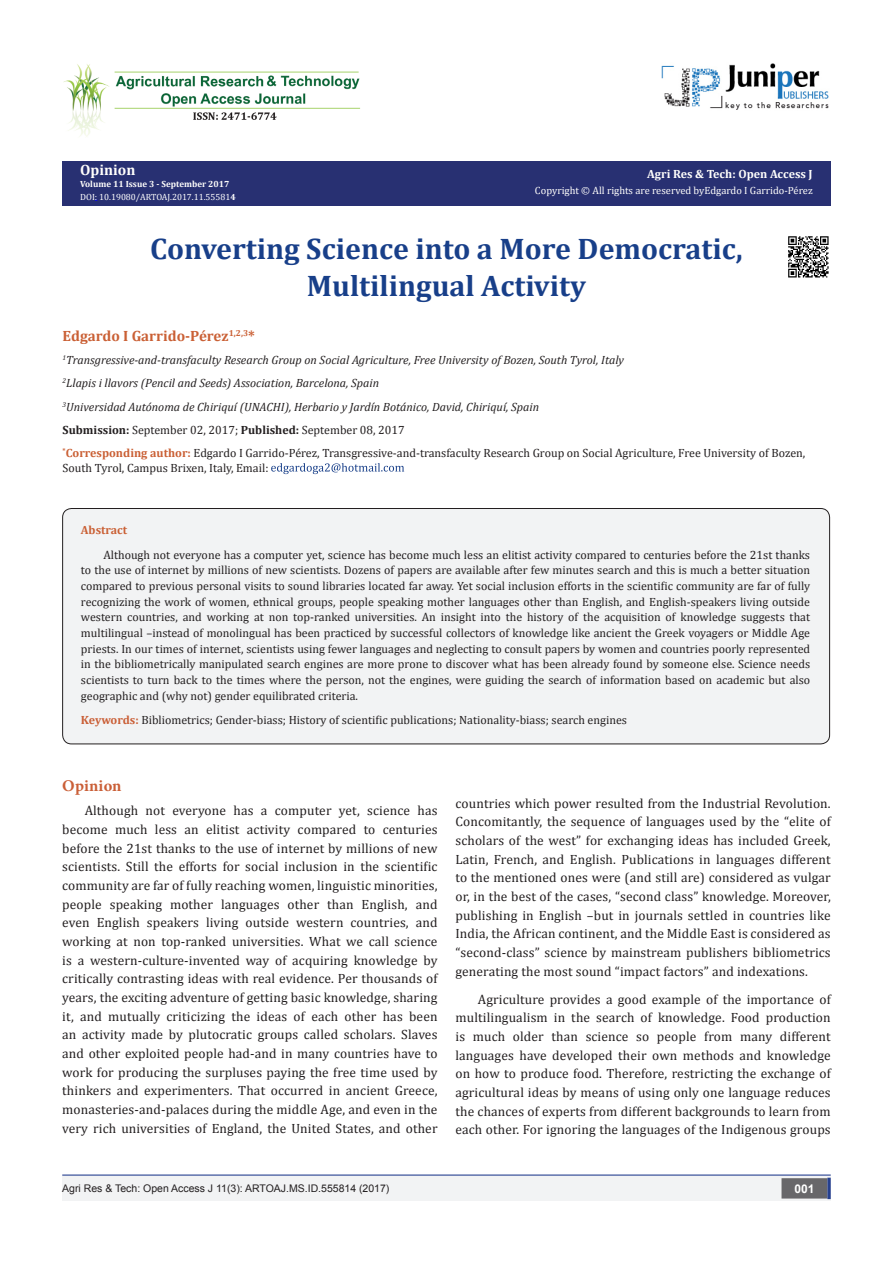
<style>
.page{position:relative;width:893px;height:1263px;background:#fff}
.page>*{position:absolute;margin:0;border:0;box-sizing:border-box;transform-origin:0 0}
.t1{font:700 29.85px/37.3px "Cambria";color:#183f89;text-align:center}
.t2{font:700 16.5px "Minion Pro";letter-spacing:.01em;color:#ca5f37}
.t3{font:700 15px "Cambria";color:#ca6035}
.t4{font:700 15px "Cambria";color:#fffefc}
.List_Paragraph{font:13.5px/18.8px "Cambria";letter-spacing:.01em;color:#231f20;text-align:justify}
.t5{font:12px/15.8px "Cambria";color:#231f20}
.t6{font:italic 12px "Cambria";color:#231f20}
.t7{font:700 12px "Cambria";color:#fffefc}
.t8{font:700 12px "Cambria";color:#ca6035}
.t9{font:700 12px "Arial";color:#fff}
.t10{font:10.5px "Arial";color:#231f20}
.t11{font:10.5px "Cambria";color:#fffefc}
.t12{font:9px "Cambria";color:#fff}
.t13{font:700 9px "Cambria";color:#fffefc}
.s1{font-weight:700}
.s2{font-weight:700;color:#ca6035}
.s3{font-weight:700;color:#ca5f37}
</style>
<div class="page">
<svg style="left:271px;top:463px;width:133px;height:11px"></svg>
<div style="left:62px;top:1176px;width:441px;height:25px;background:#f2f3f4"></div>
<div style="left:503px;top:1176px;width:328px;height:25px;background:#f2f3f4"></div>
<div style="left:782px;top:1179px;width:45px;height:19px;background:#68676a"></div>
<div style="left:781px;top:1178px;width:46px;height:20px;border:2px solid #68676a"></div>
<svg style="left:827px;top:1178px;width:4px;height:21px"></svg>
<img style="left:661px;top:63px;width:168px;height:47px">
<img style="left:64px;top:64px;width:296px;height:73px">
<div style="left:62px;top:161px;width:769px;height:44px;background:#283072"></div>
<hr style="left:62px;top:1174px;width:769px;height:2px;background:#253f8e">
<div style="left:63px;top:508px;width:767px;height:236px;background:#f2f3f4;border-radius:9px"></div>
<div style="left:62px;top:508px;width:768px;height:236px;border:1px solid #231f20;border-radius:9px"></div>
<img style="left:788px;top:236px;width:41px;height:42px">
<p class="t4" style="left:80px;top:159px;width:57px">Opinion</p>
<p class="t13" style="left:80px;top:178px;width:151px">Volume 11 Issue 3 - September 2017</p>
<p class="t12" style="left:80px;top:191px;width:157px">DOI: 10.19080/ARTOAJ.2017.11.55581<span class="s1">4</span></p>
<p class="t7" style="left:647px;top:166px;width:167px">Agri Res &amp; Tech: Open Access J</p>
<p class="t11" style="left:535px;top:184px;width:279px">Copyright © All rights are reserved byEdgardo I Garrido-Pérez</p>
<p class="t1" style="left:150px;top:229px;width:594px">Converting Science into a More Democratic,<br>Multilingual Activity</p>
<p class="t3" style="left:63px;top:325px;width:194px">Edgardo I Garrido-Pérez<sup>1,2,3</sup>*</p>
<p class="t6" style="left:63px;top:351px;width:563px"><sup>1</sup>Transgressive-and-transfaculty Research Group on Social Agriculture, Free University of Bozen, South Tyrol, Italy</p>
<p class="t6" style="left:63px;top:375px;width:318px"><sup>2</sup>Llapis i llavors (Pencil and Seeds) Association, Barcelona, Spain</p>
<p class="t6" style="left:63px;top:398px;width:478px"><sup>3</sup>Universidad Autónoma de Chiriquí (UNACHI), Herbario y Jardín Botánico, David, Chiriquí, Spain</p>
<p class="t5" style="left:63px;top:422px;width:344px"><span class="s1">Submission:</span> September 02, 2017; <span class="s1">Published:</span> September 08, 2017</p>
<p class="t5" style="left:63px;top:446px;width:744px;line-height:14.4px"><sup>*</sup><span class="s2">Corresponding author:</span> Edgardo I Garrido-Pérez, Transgressive-and-transfaculty Research Group on Social Agriculture, Free University of Bozen,<br>South Tyrol, Campus Brixen, Italy, Email:</p>
<p class="t8" style="left:81px;top:521px;width:48px">Abstract</p>
<p class="t5" style="left:81px;top:546px;width:731px;text-align:justify;text-indent:22px">Although not everyone has a computer yet, science has become much less an elitist activity compared to centuries before the 21st thanks to the use of internet by millions of new scientists. Dozens of papers are available after few minutes search and this is much a better situation compared to previous personal visits to sound libraries located far away. Yet social inclusion efforts in the scientific community are far of fully recognizing the work of women, ethnical groups, people speaking mother languages other than English, and English-speakers living outside western countries, and working at non top-ranked universities. An insight into the history of the acquisition of knowledge suggests that multilingual –instead of monolingual has been practiced by successful collectors of knowledge like ancient the Greek voyagers or Middle Age priests. In our times of internet, scientists using fewer languages and neglecting to consult papers by women and countries poorly represented in the bibliometrically manipulated search engines are more prone to discover what has been already found by someone else. Science needs scientists to turn back to the times where the person, not the engines, were guiding the search of information based on academic but also geographic and (why not) gender equilibrated criteria.</p>
<p class="t5" style="left:81px;top:712px;width:548px"><span class="s3">Keywords:</span> Bibliometrics; Gender-biass; History of scientific publications; Nationality-biass; search engines</p>
<p class="t2" style="left:62px;top:774px;width:61px">Opinion</p>
<p class="List_Paragraph" style="left:62px;top:801px;width:377px;text-indent:22px">Although not everyone has a computer yet, science has become much less an elitist activity compared to centuries before the 21st thanks to the use of internet by millions of new scientists. Still the efforts for social inclusion in the scientific community are far of fully reaching women, linguistic minorities, people speaking mother languages other than English, and even English speakers living outside western countries, and working at non top-ranked universities. What we call science is a western-culture-invented way of acquiring knowledge by critically contrasting ideas with real evidence. Per thousands of years, the exciting adventure of getting basic knowledge, sharing it, and mutually criticizing the ideas of each other has been an activity made by plutocratic groups called scholars. Slaves and other exploited people had-and in many countries have to work for producing the surpluses paying the free time used by thinkers and experimenters. That occurred in ancient Greece, monasteries-and-palaces during the middle Age, and even in the very rich universities of England, the United States, and other</p>
<p class="List_Paragraph" style="left:455px;top:794px;width:377px">countries which power resulted from the Industrial Revolution.<br>Concomitantly, the sequence of languages used by the “elite of scholars of the west” for exchanging ideas has included Greek, Latin, French, and English. Publications in languages different to the mentioned ones were (and still are) considered as vulgar or, in the best of the cases, “second class” knowledge. Moreover, publishing in English –but in journals settled in countries like India, the African continent, and the Middle East is considered as “second-class” science by mainstream publishers bibliometrics generating the most sound “impact factors” and indexations.</p>
<p class="List_Paragraph" style="left:455px;top:989px;width:377px;text-indent:22px">Agriculture provides a good example of the importance of multilingualism in the search of knowledge. Food production is much older than science so people from many different languages have developed their own methods and knowledge on how to produce food. Therefore, restricting the exchange of agricultural ideas by means of using only one language reduces the chances of experts from different backgrounds to learn from each other. For ignoring the languages of the Indigenous groups</p>
<p class="t10" style="left:62px;top:1182px;width:329px">Agri Res &amp; Tech: Open Access J 11(3): ARTOAJ.MS.ID.555814 (2017)</p>
<p class="t9" style="left:794px;top:1180px;width:22px">001</p>
</div>
